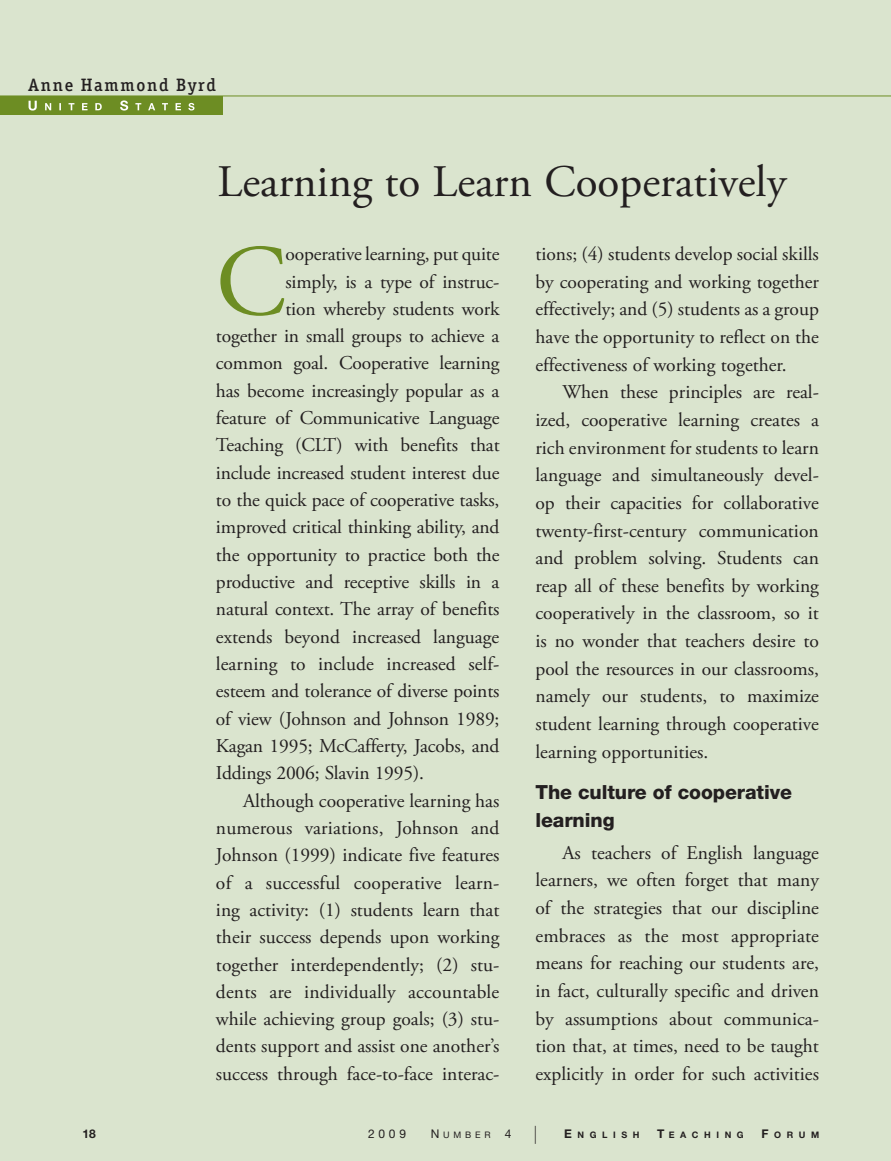
<style>
.page{position:relative;width:891px;height:1161px;background:#dae4ce}
.page>*{position:absolute;margin:0;border:0;box-sizing:border-box;transform-origin:0 0}
.Academic_Article_Int{font:100.95px "Adobe Garamond Pro";color:#6d8d23}
.Academic_Article_Tit{font:45px "Adobe Garamond Pro";color:#231f20}
.Academic_Article_Int-2{font:19.5px/27.6px "Adobe Garamond Pro";letter-spacing:-.01em;color:#231f20;text-align:justify}
.t1{font:800 19.5px/27.6px "Helvetica Neue LT Std";letter-spacing:-.005em;color:#231f20}
.Academic_Article_Aut{font:500 18px "Officina Ser ITC";letter-spacing:.1em;color:#231f20}
.t2{font:12px "Helvetica Neue LT Std";color:#231f20}
.t3{font:700 12px "Helvetica Neue LT Std";color:#231f20}
.t4{font:700 9px "Helvetica Neue LT Std";letter-spacing:.62em;color:#231f20}
.t5{font:9px "Helvetica Neue LT Std";letter-spacing:.42em;color:#231f20}
.s1{font-size:12px}
.s2{font-weight:100;font-size:18px}
</style>
<div class="page">
<hr style="left:0;top:96px;width:891px;height:1px;background:#6d8d23">
<div style="left:0;top:96px;width:223px;height:18px;background:#6d8d23"></div>
<svg style="left:29px;top:100px;width:165px;height:11px"></svg>
<p class="Academic_Article_Aut" style="left:29px;top:74px;width:189px">Anne Hammond Byrd</p>
<p class="Academic_Article_Tit" style="left:218px;top:155px;width:570px">Learning to Learn Cooperatively</p>
<p class="Academic_Article_Int" style="left:216px;top:222px;width:72px">C</p>
<p class="Academic_Article_Int-2" style="left:285px;top:241px;width:216px">ooperative learning, put quite</p>
<p class="Academic_Article_Int-2" style="left:535px;top:241px;width:285px">tions; (4) students develop social skills by cooperating and working together effectively; and (5) students as a group have the opportunity to reflect on the effectiveness of working together.</p>
<p class="Academic_Article_Int-2" style="left:535px;top:379px;width:285px;text-indent:27px">When these principles are real&shy;ized, cooperative learning creates a rich environment for students to learn language and simultaneously devel&shy;op their capacities for collaborative twenty-first-century communication and problem solving. Students can reap all of these benefits by working cooperatively in the classroom, so it is no wonder that teachers desire to pool the resources in our classrooms, namely our students, to maximize student learning through cooperative learning opportunities.</p>
<h3 class="t1" style="left:535px;top:778px;width:258px">The culture of cooperative learning</h3>
<p class="Academic_Article_Int-2" style="left:535px;top:839px;width:285px;text-indent:27px">As teachers of English language learners, we often forget that many of the strategies that our discipline embraces as the most appropriate means for reaching our students are, in fact, culturally specific and driven by assumptions about communica&shy;tion that, at times, need to be taught explicitly in order for such activities</p>
<p class="Academic_Article_Int-2" style="left:285px;top:268px;width:216px">simply, is a type of instruc-</p>
<p class="Academic_Article_Int-2" style="left:285px;top:296px;width:216px">tion whereby students work</p>
<p class="Academic_Article_Int-2" style="left:216px;top:323px;width:285px">together in small groups to achieve a</p>
<p class="Academic_Article_Int-2" style="left:216px;top:350px;width:285px">common goal. Cooperative learning</p>
<p class="Academic_Article_Int-2" style="left:216px;top:378px;width:285px">has become increasingly popular as a</p>
<p class="Academic_Article_Int-2" style="left:216px;top:405px;width:285px">feature of Communicative Language</p>
<p class="Academic_Article_Int-2" style="left:216px;top:432px;width:285px">Teaching (CLT) with benefits that</p>
<p class="Academic_Article_Int-2" style="left:216px;top:459px;width:285px">include increased student interest due</p>
<p class="Academic_Article_Int-2" style="left:216px;top:487px;width:285px">to the quick pace of cooperative tasks,</p>
<p class="Academic_Article_Int-2" style="left:216px;top:514px;width:285px">improved critical thinking ability, and</p>
<p class="Academic_Article_Int-2" style="left:216px;top:541px;width:285px">the opportunity to practice both the</p>
<p class="Academic_Article_Int-2" style="left:216px;top:569px;width:285px">productive and receptive skills in a</p>
<p class="Academic_Article_Int-2" style="left:216px;top:596px;width:285px">natural context. The array of benefits</p>
<p class="Academic_Article_Int-2" style="left:216px;top:623px;width:285px">extends beyond increased language</p>
<p class="Academic_Article_Int-2" style="left:216px;top:651px;width:285px">learning to include increased self-</p>
<p class="Academic_Article_Int-2" style="left:216px;top:678px;width:285px">esteem and tolerance of diverse points</p>
<p class="Academic_Article_Int-2" style="left:216px;top:705px;width:285px">of view (Johnson and Johnson 1989;</p>
<p class="Academic_Article_Int-2" style="left:216px;top:733px;width:285px">Kagan 1995; McCafferty, Jacobs, and</p>
<p class="Academic_Article_Int-2" style="left:216px;top:760px;width:210px">Iddings 2006; Slavin 1995).</p>
<p class="Academic_Article_Int-2" style="left:216px;top:787px;width:285px;text-indent:27px">Although cooperative learning has numerous variations, Johnson and Johnson (1999) indicate five features of a successful cooperative learn&shy;ing activity: (1) students learn that their success depends upon working together interdependently; (2) stu&shy;dents are individually accountable while achieving group goals; (3) stu&shy;dents support and assist one another’s success through face-to-face interac-</p>
<p class="t3" style="left:82px;top:1126px;width:15px">18</p>
<p class="t2" style="left:368px;top:1127px;width:40px">2009</p>
<p class="t5" style="left:431px;top:1130px;width:108px"><span class="s1">N</span>UMBER <span class="s1">4</span> <span class="s2">|</span></p>
<p class="t4" style="left:564px;top:1129px;width:77px"><span class="s1">E</span>NGLISH</p>
<p class="t4" style="left:657px;top:1129px;width:88px"><span class="s1">T</span>EACHING</p>
<p class="t4" style="left:762px;top:1129px;width:59px"><span class="s1">F</span>ORUM</p>
</div>
